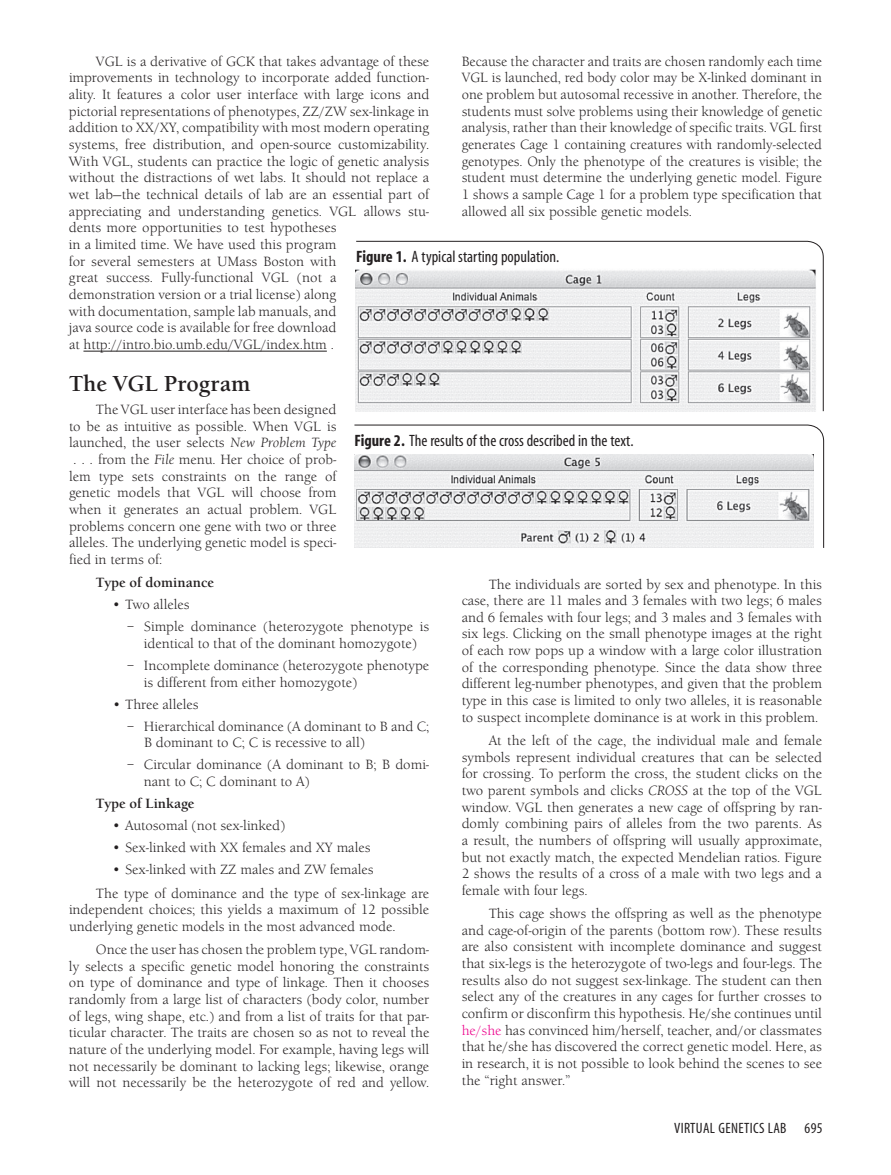
<style>
.page{position:relative;width:891px;height:1175px;background:#fff}
.page>*{position:absolute;margin:0;border:0;box-sizing:border-box;transform-origin:0 0}
.t1{font:700 22.5px "Berkeley Old ITC";color:#231f20}
.t2{font:condensed 16.5px "Myriad";color:#231f20}
.t3{font:condensed 15px "Myriad";letter-spacing:.025em;color:#231f20}
.t4{font:13.8px/16.6px "Berkeley Old ITC";color:#231f20}
.t5{font:700 13.8px "Berkeley Old ITC";color:#231f20}
.s1{font-style:italic}
.s2{font-weight:700}
.s3{color:#ed028c}
</style>
<div class="page">
<hr style="left:83px;top:351px;width:244px;height:1px;background:#231f20">
<svg style="left:355px;top:240px;width:469px;height:172px"></svg>
<svg style="left:354px;top:424px;width:470px;height:124px"></svg>
<p class="t4" style="left:69px;top:53px;width:362px;text-indent:27px">VGL is a derivative of GCK that takes advantage of these improvements in technology to incorporate added function&shy;ality. It features a color user interface with large icons and pictorial representations of phenotypes, ZZ/ZW sex-linkage in addition to XX/XY, compatibility with most modern operating systems, free distribution, and open-source customizability.<br>With VGL, students can practice the logic of genetic analysis without the distractions of wet labs. It should not replace a wet lab—the technical details of lab are an essential part of appreciating and understanding genetics. VGL allows stu&shy;dents more opportunities to test hypotheses<br>in a limited time. We have used this program<br>for several semesters at UMass Boston with<br>great success. Fully-functional VGL (not a<br>demonstration version or a trial license) along<br>with documentation, sample lab manuals, and<br>java source code is available for free download<br>at http://intro.bio.umb.edu/VGL/index.htm .</p>
<h1 class="t1" style="left:69px;top:370px;width:183px">The VGL Program</h1>
<p class="t4" style="left:96px;top:401px;width:242px">The VGL user interface has been designed</p>
<p class="t4" style="left:69px;top:418px;width:269px">to be as intuitive as possible. When VGL is</p>
<p class="t4" style="left:69px;top:435px;width:269px">launched, the user selects <span class="s1">New Problem Type</span></p>
<p class="t4" style="left:74px;top:451px;width:264px"><span class="s1">. . .</span> from the <span class="s1">File</span> menu. Her choice of prob-</p>
<p class="t4" style="left:69px;top:468px;width:269px">lem type sets constraints on the range of</p>
<p class="t4" style="left:69px;top:484px;width:269px">genetic models that VGL will choose from</p>
<p class="t4" style="left:69px;top:501px;width:269px">when it generates an actual problem. VGL</p>
<p class="t4" style="left:69px;top:518px;width:269px">problems concern one gene with two or three</p>
<p class="t4" style="left:69px;top:534px;width:269px">alleles. The underlying genetic model is speci-</p>
<p class="t4" style="left:69px;top:551px;width:95px">fied in terms of:</p>
<p class="t5" style="left:96px;top:574px;width:120px">Type of dominance</p>
<p class="t4" style="left:112px;top:596px;width:79px">• Two alleles</p>
<p class="t4" style="left:127px;top:618px;width:304px;text-align:center">– Simple dominance (heterozygote phenotype is identical to that of the dominant homozygote)</p>
<p class="t4" style="left:144px;top:657px;width:287px;text-indent:-17px">– Incomplete dominance (heterozygote phenotype is different from either homozygote)</p>
<p class="t4" style="left:112px;top:696px;width:88px">• Three alleles</p>
<p class="t4" style="left:144px;top:718px;width:287px;text-indent:-17px">– Hierarchical dominance (A dominant to B and C;<br>B dominant to C; C is recessive to all)</p>
<p class="t4" style="left:144px;top:756px;width:287px;text-indent:-17px">– Circular dominance (A dominant to B; B domi&shy;nant to C; C dominant to A)</p>
<p class="t5" style="left:96px;top:795px;width:100px">Type of Linkage</p>
<p class="t4" style="left:112px;top:817px;width:175px">• Autosomal (not sex-linked)</p>
<p class="t4" style="left:112px;top:839px;width:260px">• Sex-linked with XX females and XY males</p>
<p class="t4" style="left:96px;top:858px;width:335px;line-height:23.1px;text-indent:16px">• Sex-linked with ZZ males and ZW females<br>The type of dominance and the type of sex-linkage are</p>
<p class="t4" style="left:69px;top:901px;width:362px">independent choices; this yields a maximum of 12 possible underlying genetic models in the most advanced mode.</p>
<p class="t4" style="left:69px;top:941px;width:362px;text-align:justify;text-indent:27px">Once the user has chosen the problem type, VGL random&shy;ly selects a specific genetic model honoring the constraints on type of dominance and type of linkage. Then it chooses randomly from a large list of characters (body color, number of legs, wing shape, etc.) and from a list of traits for that par&shy;ticular character. The traits are chosen so as not to reveal the nature of the underlying model. For example, having legs will not necessarily be dominant to lacking legs; likewise, orange will not necessarily be the heterozygote of red and yellow.</p>
<p class="t4" style="left:462px;top:53px;width:362px;text-align:justify">Because the character and traits are chosen randomly each time VGL is launched, red body color may be X-linked dominant in one problem but autosomal recessive in another. Therefore, the students must solve problems using their knowledge of genetic analysis, rather than their knowledge of specific traits. VGL first generates Cage 1 containing creatures with randomly-selected genotypes. Only the phenotype of the creatures is visible; the student must determine the underlying genetic model. Figure 1 shows a sample Cage 1 for a problem type specification that allowed all six possible genetic models.</p>
<p class="t2" style="left:356px;top:248px;width:205px"><span class="s2">Figure 1.</span> A typical starting population.</p>
<p class="t2" style="left:354px;top:432px;width:281px"><span class="s2">Figure 2.</span> The results of the cross described in the text.</p>
<p class="t4" style="left:462px;top:576px;width:362px;text-align:justify;text-indent:27px">The individuals are sorted by sex and phenotype. In this case, there are 11 males and 3 females with two legs; 6 males and 6 females with four legs; and 3 males and 3 females with six legs. Clicking on the small phenotype images at the right of each row pops up a window with a large color illustration of the corresponding phenotype. Since the data show three different leg-number phenotypes, and given that the problem type in this case is limited to only two alleles, it is reasonable to suspect incomplete dominance is at work in this problem.</p>
<p class="t4" style="left:462px;top:732px;width:362px;text-align:justify;text-indent:27px">At the left of the cage, the individual male and female symbols represent individual creatures that can be selected for crossing. To perform the cross, the student clicks on the two parent symbols and clicks <span class="s1">CROSS</span> at the top of the VGL window. VGL then generates a new cage of offspring by ran&shy;domly combining pairs of alleles from the two parents. As a result, the numbers of offspring will usually approximate, but not exactly match, the expected Mendelian ratios. Figure 2 shows the results of a cross of a male with two legs and a female with four legs.</p>
<p class="t4" style="left:462px;top:905px;width:362px;text-align:justify;text-indent:27px">This cage shows the offspring as well as the phenotype and cage-of-origin of the parents (bottom row). These results are also consistent with incomplete dominance and suggest that six-legs is the heterozygote of two-legs and four-legs. The results also do not suggest sex-linkage. The student can then select any of the creatures in any cages for further crosses to confirm or disconfirm this hypothesis. He/she continues until <span class="s3">he/she</span> has convinced him/herself, teacher, and/or classmates that he/she has discovered the correct genetic model. Here, as in research, it is not possible to look behind the scenes to see the “right answer.”</p>
<p class="t3" style="left:674px;top:1121px;width:150px">VIRTUAL GENETICS LAB 695</p>
</div>
